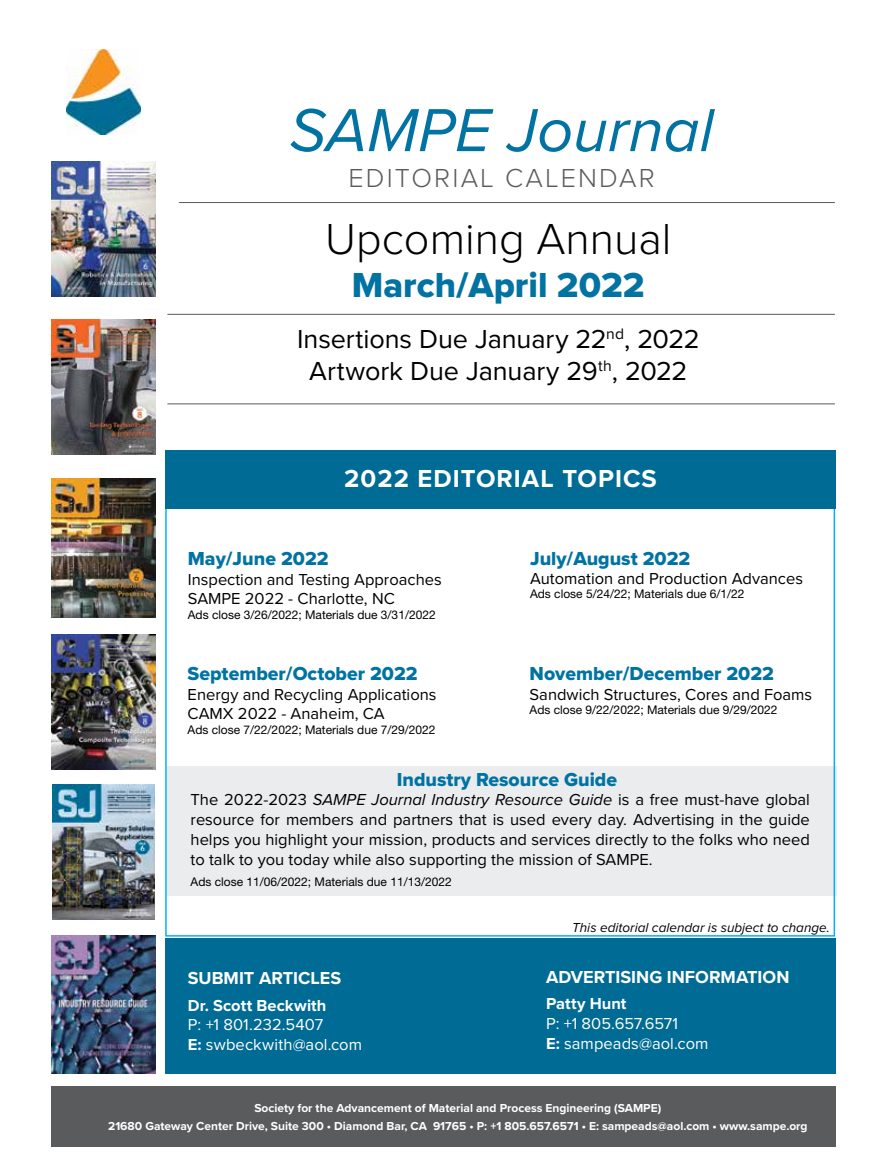
<style>
.page{position:relative;width:891px;height:1161px;background:#fff}
.page>*{position:absolute;margin:0;border:0;box-sizing:border-box;transform-origin:0 0}
.t1{font:italic 63px "Proxima Nova";color:#0073a2}
.t2{font:300 45px "Proxima Nova";color:#000}
.t3{font:36px "Proxima Nova Extrabld";color:#0073a2}
.t4{font:27px/32.4px "Proxima Nova";letter-spacing:-.005em;color:#000;text-align:center}
.t5{font:300 27px "Proxima Nova";letter-spacing:.08em;color:#595b5d}
.t6{font:700 25.5px "Proxima Nova";letter-spacing:.04em;color:#fff}
.t7{font:19.5px "Proxima Nova Extrabld";color:#0073a2}
.t8{font:700 18px "Proxima Nova";color:#fff}
.t9{font:16.5px/19.8px "Proxima Nova";color:#000}
.t10{font:16.5px/19.8px "Proxima Nova";letter-spacing:.005em;color:#fff}
.t11{font:700 16.5px "Proxima Nova";letter-spacing:.005em;color:#fff}
.t12{font:italic 13.5px "Proxima Nova";color:#000}
.t13{font:12px "Helvetica Neue LT Std";color:#000}
.t14{font:700 12px/18px "Proxima Nova";color:#fff;text-align:center}
.t15{font:300 10.5px "Gotham";letter-spacing:.125em;color:#fff}
.s1{font-style:italic}
.s2{font-weight:700}
</style>
<div class="page">
<div style="left:167px;top:766px;width:670px;height:130px;background:#ebeced"></div>
<div style="left:51px;top:1087px;width:785px;height:60px;background:#595b5d"></div>
<img style="left:51px;top:634px;width:104px;height:135px">
<img style="left:52px;top:784px;width:102px;height:135px">
<img style="left:51px;top:479px;width:104px;height:138px">
<img style="left:51px;top:935px;width:104px;height:139px">
<img style="left:51px;top:319px;width:104px;height:136px">
<img style="left:51px;top:162px;width:104px;height:135px">
<img style="left:67px;top:50px;width:73px;height:85px">
<hr style="left:179px;top:202px;width:656px;height:1px;background:#595b5d">
<hr style="left:167px;top:314px;width:668px;height:1px;background:#595b5d">
<hr style="left:167px;top:404px;width:668px;height:1px;background:#595b5d">
<div style="left:165px;top:938px;width:671px;height:136px;background:#006b94"></div>
<div style="left:165px;top:450px;width:671px;height:58px;background:#006b94"></div>
<h1 class="t1" style="left:289px;top:83px;width:426px">SAMPE Journal</h1>
<h3 class="t5" style="left:349px;top:158px;width:308px">EDITORIAL CALENDAR</h3>
<h2 class="t2" style="left:325px;top:206px;width:348px">Upcoming Annual</h2>
<h3 class="t3" style="left:352px;top:259px;width:294px">March/April 2022</h3>
<h3 class="t4" style="left:297px;top:321px;width:404px">Insertions Due January 22<sup>nd</sup>, 2022<br>Artwork Due January 29<sup>th</sup>, 2022</h3>
<h3 class="t6" style="left:344px;top:459px;width:314px">2022 EDITORIAL TOPICS</h3>
<p class="t7" style="left:188px;top:544px;width:142px">May/June 2022</p>
<p class="t9" style="left:188px;top:568px;width:255px">Inspection and Testing Approaches<br>SAMPE 2022 - Charlotte, NC</p>
<p class="t13" style="left:188px;top:607px;width:249px">Ads close 3/26/2022; Materials due 3/31/2022</p>
<p class="t7" style="left:188px;top:659px;width:232px">September/October 2022</p>
<p class="t9" style="left:188px;top:683px;width:250px">Energy and Recycling Applications<br>CAMX 2022 - Anaheim, CA</p>
<p class="t13" style="left:188px;top:722px;width:249px">Ads close 7/22/2022; Materials due 7/29/2022</p>
<p class="t7" style="left:530px;top:543px;width:162px">July/August 2022</p>
<p class="t9" style="left:530px;top:568px;width:274px">Automation and Production Advances</p>
<p class="t13" style="left:530px;top:587px;width:216px">Ads close 5/24/22; Materials due 6/1/22</p>
<p class="t7" style="left:530px;top:659px;width:246px">November/December 2022</p>
<p class="t9" style="left:530px;top:683px;width:284px">Sandwich Structures, Cores and Foams</p>
<p class="t13" style="left:530px;top:703px;width:249px">Ads close 9/22/2022; Materials due 9/29/2022</p>
<p class="t7" style="left:397px;top:765px;width:222px">Industry Resource Guide</p>
<p class="t9" style="left:191px;top:789px;width:621px;text-align:justify">The 2022-2023 <span class="s1">SAMPE Journal Industry Resource Guide</span> is a free must-have global resource for members and partners that is used every day. Advertising in the guide helps you highlight your mission, products and services directly to the folks who need to talk to you today while also supporting the mission of SAMPE.</p>
<p class="t13" style="left:191px;top:875px;width:263px">Ads close 11/06/2022; Materials due 11/13/2022</p>
<p class="t8" style="left:188px;top:965px;width:155px">SUBMIT ARTICLES</p>
<p class="t11" style="left:188px;top:993px;width:140px">Dr. Scott Beckwith</p>
<p class="t10" style="left:188px;top:1014px;width:176px">P: +1 801.232.5407<br><span class="s2">E:</span> swbeckwith@aol.com</p>
<p class="t12" style="left:572px;top:917px;width:259px">This editorial calendar is subject to change.</p>
<p class="t8" style="left:546px;top:963px;width:245px">ADVERTISING INFORMATION</p>
<p class="t11" style="left:546px;top:992px;width:82px">Patty Hunt</p>
<p class="t10" style="left:546px;top:1013px;width:164px">P: +1 805.657.6571<br><span class="s2">E:</span> sampeads@aol.com</p>
<p class="t14" style="left:108px;top:1099px;width:701px">Society for the Advancement of Material and Process Engineering (SAMPE)<br>21680 Gateway Center Drive, Suite 300 • Diamond Bar, CA 91765 • P: +1 805.657.6571 • E: sampeads@aol.com • www.sampe.org</p>
<p class="t15" style="left:81px;top:1118px;width:101px">www.sampe.org</p>
<p class="t15" style="left:450px;top:1118px;width:174px">JANUARY/FEBRUARY 2022</p>
<p class="t15" style="left:644px;top:1118px;width:5px">|</p>
<p class="t15" style="left:669px;top:1118px;width:112px">SAMPE JOURNAL</p>
<p class="t15" style="left:797px;top:1118px;width:5px">|</p>
</div>
